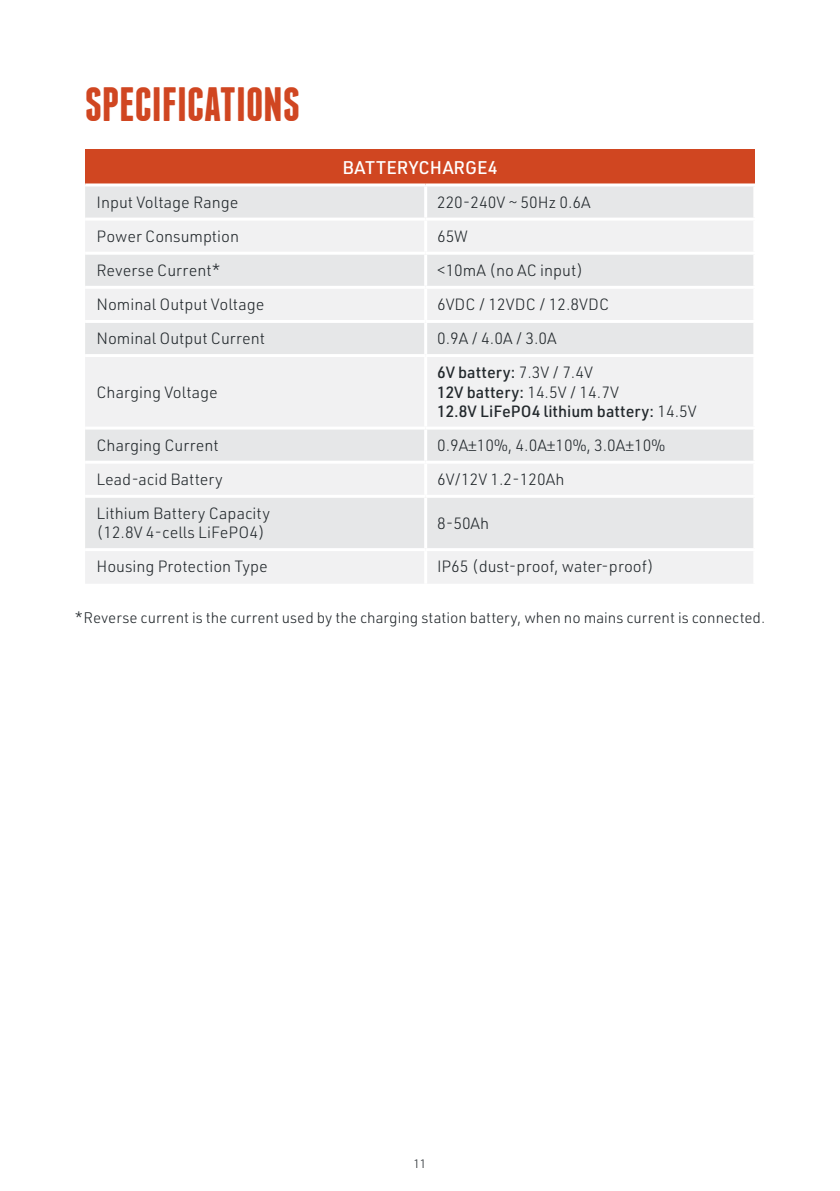
<style>
.page{position:relative;width:840px;height:1191px;background:#fff}
.page>*{position:absolute;margin:0;border:0;box-sizing:border-box;transform-origin:0 0}
.t1{font:700 48px "Franchise";color:#d04621}
.t2{font:500 18px "URWDIN";letter-spacing:.005em;color:#fff}
.t3{font:300 16px/19.2px "URWDIN";color:#22282c}
.t4{font:500 16px/19.2px "URWDIN";color:#22282c}
.t5{font:300 15px "URWDIN";color:#22282c}
.t6{font:300 12px "URWDIN";color:#22282c}
.s1{font-weight:300}
</style>
<div class="page">
<div style="left:85px;top:149px;width:669px;height:36px;background:#d04621"></div>
<div style="left:85px;top:186px;width:668px;height:32px;background:#e6e7e8"></div>
<svg style="left:85px;top:221px;width:668px;height:363px;fill:#f1f1f2"></svg>
<hr style="left:85px;top:183px;width:340px;height:3px;background:#fff">
<hr style="left:425px;top:183px;width:331px;height:3px;background:#fff">
<hr style="left:424px;top:186px;width:3px;height:32px;background:#fff">
<hr style="left:424px;top:221px;width:3px;height:31px;background:#fff">
<hr style="left:85px;top:252px;width:340px;height:3px;background:#fff">
<hr style="left:425px;top:252px;width:331px;height:3px;background:#fff">
<hr style="left:424px;top:255px;width:3px;height:31px;background:#fff">
<hr style="left:85px;top:286px;width:340px;height:3px;background:#fff">
<hr style="left:425px;top:286px;width:331px;height:3px;background:#fff">
<hr style="left:424px;top:289px;width:3px;height:31px;background:#fff">
<hr style="left:85px;top:320px;width:340px;height:3px;background:#fff">
<hr style="left:425px;top:320px;width:331px;height:3px;background:#fff">
<hr style="left:424px;top:323px;width:3px;height:31px;background:#fff">
<hr style="left:85px;top:354px;width:340px;height:3px;background:#fff">
<hr style="left:425px;top:354px;width:331px;height:3px;background:#fff">
<hr style="left:424px;top:357px;width:3px;height:69px;background:#fff">
<hr style="left:85px;top:426px;width:340px;height:3px;background:#fff">
<hr style="left:425px;top:426px;width:331px;height:3px;background:#fff">
<hr style="left:424px;top:429px;width:3px;height:32px;background:#fff">
<hr style="left:85px;top:461px;width:340px;height:3px;background:#fff">
<hr style="left:425px;top:461px;width:331px;height:3px;background:#fff">
<hr style="left:424px;top:464px;width:3px;height:31px;background:#fff">
<hr style="left:85px;top:495px;width:340px;height:3px;background:#fff">
<hr style="left:425px;top:495px;width:331px;height:3px;background:#fff">
<hr style="left:424px;top:498px;width:3px;height:50px;background:#fff">
<hr style="left:85px;top:548px;width:340px;height:3px;background:#fff">
<hr style="left:425px;top:548px;width:331px;height:3px;background:#fff">
<hr style="left:424px;top:551px;width:3px;height:33px;background:#fff">
<h1 class="t1" style="left:85px;top:82px;width:216px">SPECIFICATIONS</h1>
<p class="t2" style="left:342px;top:155px;width:156px">BATTERYCHARGE4</p>
<p class="t3" style="left:96px;top:192px;width:143px">Input Voltage Range</p>
<p class="t3" style="left:437px;top:192px;width:155px">220-240V ~ 50Hz 0.6A</p>
<p class="t3" style="left:96px;top:226px;width:144px">Power Consumption</p>
<p class="t3" style="left:437px;top:226px;width:33px">65W</p>
<p class="t3" style="left:96px;top:260px;width:125px">Reverse Current*</p>
<p class="t3" style="left:437px;top:260px;width:148px">&lt;10mA (no AC input)</p>
<p class="t3" style="left:96px;top:294px;width:169px">Nominal Output Voltage</p>
<p class="t3" style="left:437px;top:294px;width:173px">6VDC / 12VDC / 12.8VDC</p>
<p class="t3" style="left:96px;top:328px;width:170px">Nominal Output Current</p>
<p class="t3" style="left:437px;top:328px;width:121px">0.9A / 4.0A / 3.0A</p>
<p class="t3" style="left:96px;top:382px;width:123px">Charging Voltage</p>
<p class="t4" style="left:437px;top:362px;width:261px">6V battery: <span class="s1">7.3V / 7.4V<br></span>12V battery: <span class="s1">14.5V / 14.7V<br></span>12.8V LiFePO4 lithium battery: <span class="s1">14.5V</span></p>
<p class="t3" style="left:96px;top:435px;width:124px">Charging Current</p>
<p class="t3" style="left:437px;top:435px;width:229px">0.9A±10%, 4.0A±10%, 3.0A±10%</p>
<p class="t3" style="left:96px;top:469px;width:128px">Lead-acid Battery</p>
<p class="t3" style="left:437px;top:469px;width:129px">6V/12V 1.2-120Ah</p>
<p class="t3" style="left:96px;top:503px;width:175px">Lithium Battery Capacity (12.8V 4-cells LiFePO4)</p>
<p class="t3" style="left:437px;top:513px;width:54px">8-50Ah</p>
<p class="t3" style="left:96px;top:556px;width:173px">Housing Protection Type</p>
<p class="t3" style="left:437px;top:556px;width:218px">IP65 (dust-proof, water-proof)</p>
<p class="t5" style="left:75px;top:607px;width:691px">*Reverse current is the current used by the charging station battery, when no mains current is connected.</p>
<p class="t6" style="left:413px;top:1156px;width:14px">11</p>
</div>
